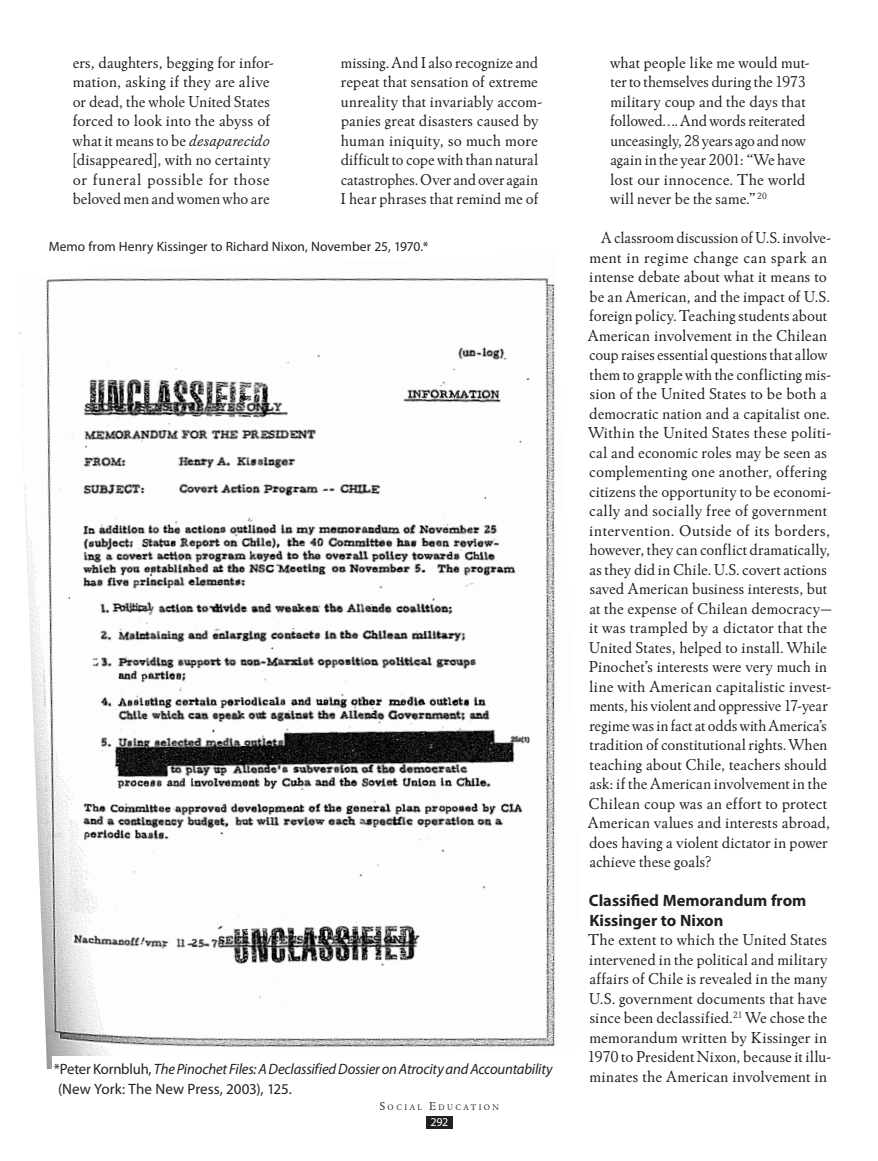
<style>
.page{position:relative;width:878px;height:1161px;background:#fff}
.page>*{position:absolute;margin:0;border:0;box-sizing:border-box;transform-origin:0 0}
.t1{font:16.5px/19.5px "Winchester New ITC";letter-spacing:.005em;color:#231f20}
.t2{font:700 16.5px/19.5px "Myriad Pro";color:#231f20}
.t3{font:italic 15px/19.5px "Myriad Pro";letter-spacing:-.015em;color:#231f20}
.t4{font:13.5px "Myriad Pro";letter-spacing:.005em;color:#231f20}
.t5{font:12px "Myriad Pro";color:#fff}
.t6{font:8.4px "Winchester New ITC Book OS";letter-spacing:.285em;color:#231f20}
.s1{font-style:italic}
.s2{font-style:normal}
.s3{font-size:12px}
</style>
<div class="page">
<div style="left:426px;top:1117px;width:26px;height:12px;background:#231f20"></div>
<img style="left:19px;top:277px;width:536px;height:792px">
<div style="left:52px;top:1057px;width:501px;height:44px;background:#fff"></div>
<p class="t1" style="left:73px;top:52px;width:203px">ers, daughters, begging for infor&shy;mation, asking if they are alive or dead, the whole United States forced to look into the abyss of what it means to be <span class="s1">desaparecido </span>[disappeared], with no certainty or funeral possible for those beloved men and women who are</p>
<p class="t1" style="left:340px;top:52px;width:203px">missing. And I also recognize and repeat that sensation of extreme unreality that invariably accom&shy;panies great disasters caused by human iniquity, so much more difficult to cope with than natural catastrophes. Over and over again<br>I hear phrases that remind me of</p>
<p class="t4" style="left:49px;top:239px;width:381px">Memo from Henry Kissinger to Richard Nixon, November 25, 1970.*</p>
<p class="t3" style="left:54px;top:1060px;width:500px"><span class="s2">*Peter Kornbluh,</span> The Pinochet Files: A Declassified Dossier on Atrocity and Accountability <span class="s2">(New York: The New Press, 2003), 125.</span></p>
<p class="t6" style="left:380px;top:1102px;width:121px"><span class="s3">S</span>O CIAL <span class="s3">E</span>DUCATION</p>
<p class="t5" style="left:430px;top:1116px;width:19px">292</p>
<p class="t1" style="left:610px;top:52px;width:201px">what people like me would mut&shy;ter to themselves during the 1973 military coup and the days that followed…. And words reiterated unceasingly, 28 years ago and now again in the year 2001: “We have lost our innocence. The world will never be the same.” <sup>20</sup></p>
<p class="t1" style="left:587px;top:228px;width:246px;text-indent:14px">A classroom discussion of U.S. involve&shy;ment in regime change can spark an intense debate about what it means to be an American, and the impact of U.S. foreign policy. Teaching students about American involvement in the Chilean coup raises essential questions that allow them to grapple with the conflicting mis&shy;sion of the United States to be both a democratic nation and a capitalist one.<br>Within the United States these politi&shy;cal and economic roles may be seen as complementing one another, offering citizens the opportunity to be economi&shy;cally and socially free of government intervention. Outside of its borders, however, they can conflict dramatically, as they did in Chile. U.S. covert actions saved American business interests, but at the expense of Chilean democracy— it was trampled by a dictator that the United States, helped to install. While Pinochet’s interests were very much in line with American capitalistic invest&shy;ments, his violent and oppressive 17-year regime was in fact at odds with America’s tradition of constitutional rights. When teaching about Chile, teachers should ask: if the American involvement in the Chilean coup was an effort to protect American values and interests abroad, does having a violent dictator in power achieve these goals?</p>
<p class="t2" style="left:589px;top:891px;width:219px">Classified Memorandum from<br>Kissinger to Nixon</p>
<p class="t1" style="left:587px;top:930px;width:245px">The extent to which the United States intervened in the political and military affairs of Chile is revealed in the many U.S. government documents that have since been declassified.<sup>21</sup> We chose the memorandum written by Kissinger in 1970 to President Nixon, because it illu&shy;minates the American involvement in</p>
</div>
